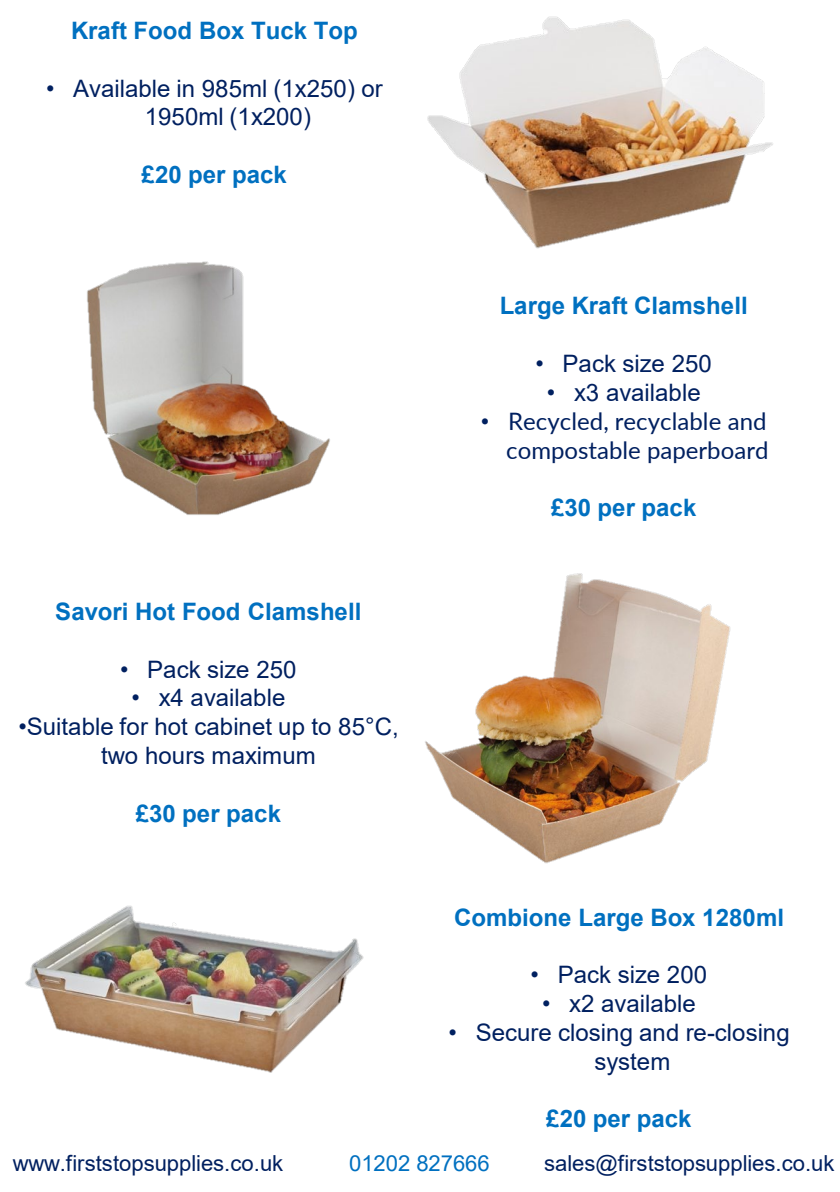
<style>
.page{position:relative;width:840px;height:1192px;background:#fff}
.page>*{position:absolute;margin:0;border:0;box-sizing:border-box;transform-origin:0 0}
.t1{font:24px/28.8px "Arial";letter-spacing:.005em;color:#002060}
.t2{font:700 24px "Arial";color:#0070c0}
.t3{font:24px/28.8px "Lato";letter-spacing:.005em;color:#002060;text-align:right}
.t4{font:22px "Arial";color:#002060}
.t5{font:22px "Arial";color:#0070c0}
.s1{font-family:"Arial"}
</style>
<div class="page">
<img style="left:427px;top:16px;width:346px;height:233px">
<img style="left:87px;top:261px;width:243px;height:254px">
<img style="left:425px;top:573px;width:306px;height:291px">
<img style="left:25px;top:905px;width:339px;height:168px">
<p class="t2" style="left:71px;top:14px;width:288px">Kraft Food Box Tuck Top</p>
<p class="t1" style="left:145px;top:74px;width:240px;text-indent:-99px">• Available in 985ml (1x250) or<br>1950ml (1x200)</p>
<p class="t2" style="left:142px;top:158px;width:147px">£20 per pack</p>
<p class="t2" style="left:55px;top:594px;width:308px">Savori Hot Food Clamshell</p>
<p class="t1" style="left:120px;top:654px;width:178px">• Pack size 250</p>
<p class="t1" style="left:132px;top:683px;width:155px">• x4 available</p>
<p class="t1" style="left:18px;top:712px;width:382px;text-align:center">•Suitable for hot cabinet up to 85°C, two hours maximum</p>
<p class="t2" style="left:136px;top:796px;width:147px">£30 per pack</p>
<p class="t2" style="left:500px;top:289px;width:250px">Large Kraft Clamshell</p>
<p class="t1" style="left:535px;top:349px;width:178px">• Pack size 250</p>
<p class="t1" style="left:547px;top:377px;width:155px">• x3 available</p>
<p class="t3" style="left:481px;top:406px;width:289px"><span class="s1">•</span> Recycled, recyclable and compostable paperboard</p>
<p class="t2" style="left:551px;top:490px;width:147px">£30 per pack</p>
<p class="t2" style="left:454px;top:900px;width:331px">Combione Large Box 1280ml</p>
<p class="t1" style="left:531px;top:960px;width:178px">• Pack size 200</p>
<p class="t1" style="left:542px;top:988px;width:155px">• x2 available</p>
<p class="t1" style="left:594px;top:1017px;width:197px;text-indent:-146px">• Secure closing and re-closing system</p>
<p class="t2" style="left:546px;top:1101px;width:147px">£20 per pack</p>
<p class="t4" style="left:13px;top:1147px;width:272px">www.firststopsupplies.co.uk</p>
<p class="t5" style="left:349px;top:1147px;width:142px">01202 827666</p>
<p class="t4" style="left:544px;top:1147px;width:292px">sales@firststopsupplies.co.uk</p>
</div>
